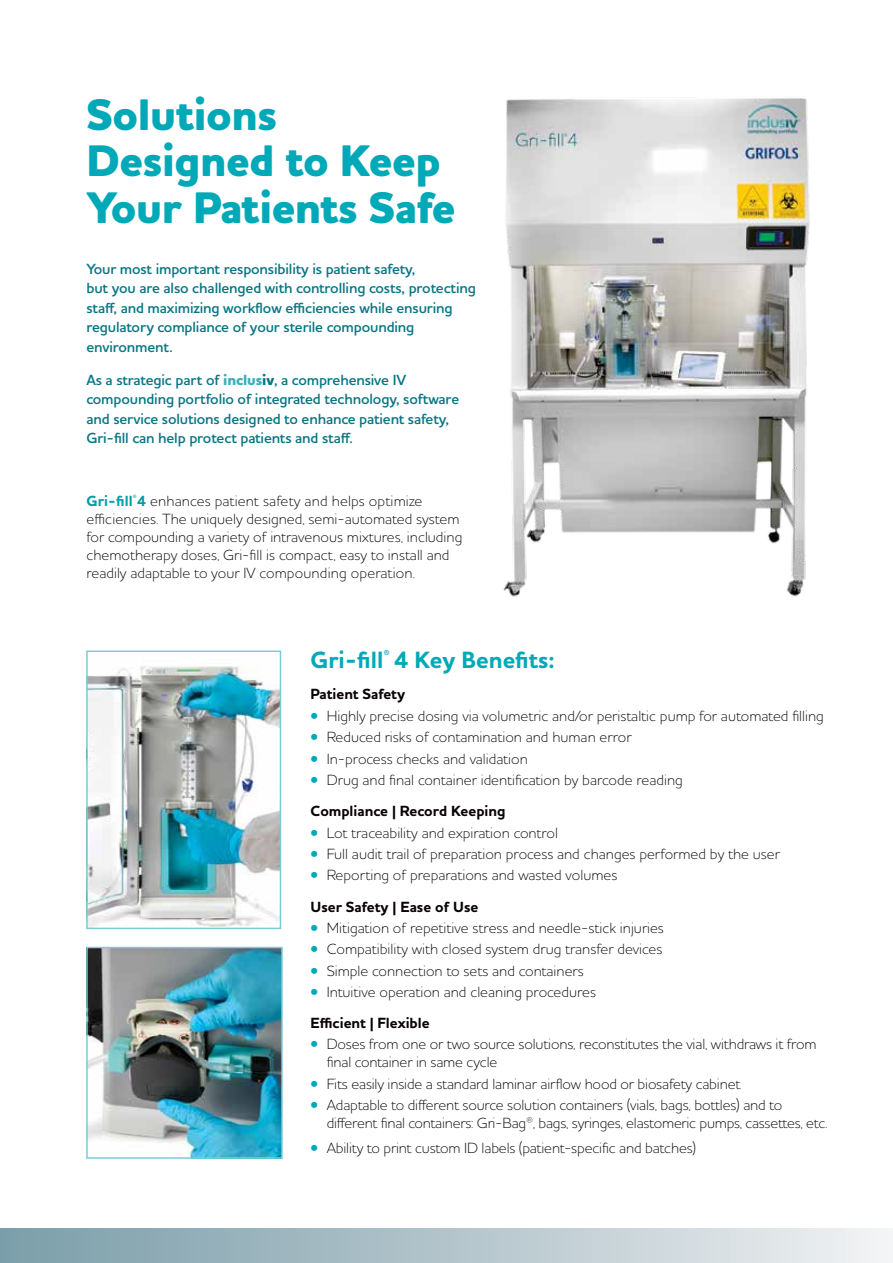
<style>
.page{position:relative;width:893px;height:1263px;background:#fff}
.page>*{position:absolute;margin:0;border:0;box-sizing:border-box;transform-origin:0 0}
.t1{font:800 45px/46.5px "Houschka Pro";letter-spacing:-.01em;color:#00a9b7}
.t2{font:700 24px "Houschka Pro";color:#00a9b7}
.t3{font:300 15px/18px "Houschka Pro";color:#090304}
.t4{font:600 15px/19.5px "Houschka Pro";letter-spacing:-.01em;color:#087683}
.t5{font:700 15px "Houschka Pro";color:#090304}
.s1{font-weight:800;color:#37b0ba}
.s2{font-weight:800}
.s3{font-weight:700;color:#059ca9}
.s4{color:#00a9b7}
.s5{font-weight:700}
</style>
<div class="page">
<img style="left:503px;top:97px;width:307px;height:500px">
<img style="left:88px;top:666px;width:191px;height:261px">
<div style="left:86px;top:650px;width:195px;height:279px;border:1px solid #7bccd5"></div>
<img style="left:88px;top:949px;width:193px;height:208px">
<div style="left:86px;top:947px;width:197px;height:212px;border:1px solid #7bccd5"></div>
<div style="left:0;top:1229px;width:893px;height:34px;background:linear-gradient(to right,#799ca8,#f0f0f2)"></div>
<h1 class="t1" style="left:86px;top:93px;width:371px">Solutions<br>Designed to Keep<br>Your Patients Safe</h1>
<p class="t4" style="left:86px;top:259px;width:391px">Your most important responsibility is patient safety,<br>but you are also challenged with controlling costs, protecting staff, and maximizing workflow efficiencies while ensuring regulatory compliance of your sterile compounding environment.</p>
<p class="t4" style="left:86px;top:370px;width:374px">As a strategic part of <span class="s1">inclus</span><span class="s2">iv</span>, a comprehensive IV compounding portfolio of integrated technology, software and service solutions designed to enhance patient safety, Gri-fill can help protect patients and staff.</p>
<p class="t3" style="left:86px;top:492px;width:377px"><span class="s3">Gri-fill</span><sup>®</sup><span class="s3">4</span> enhances patient safety and helps optimize efficiencies. The uniquely designed, semi-automated system for compounding a variety of intravenous mixtures, including chemotherapy doses, Gri-fill is compact, easy to install and readily adaptable to your IV compounding operation.</p>
<h2 class="t2" style="left:310px;top:644px;width:246px">Gri-fill<sup>®</sup> 4 Key Benefits:</h2>
<p class="t5" style="left:310px;top:684px;width:96px">Patient Safety</p>
<p class="t3" style="left:310px;top:706px;width:515px"><span class="s4">•</span> Highly precise dosing via volumetric and/or peristaltic pump for automated filling</p>
<p class="t3" style="left:310px;top:728px;width:323px"><span class="s4">•</span> Reduced risks of contamination and human error</p>
<p class="t3" style="left:310px;top:749px;width:219px"><span class="s4">•</span> In-process checks and validation</p>
<p class="t3" style="left:310px;top:764px;width:374px;line-height:31.2px"><span class="s4">•</span> Drug and final container identification by barcode reading<br><span class="s5">Compliance | Record Keeping</span></p>
<p class="t3" style="left:310px;top:823px;width:249px"><span class="s4">•</span> Lot traceability and expiration control</p>
<p class="t3" style="left:310px;top:844px;width:471px"><span class="s4">•</span> Full audit trail of preparation process and changes performed by the user</p>
<p class="t3" style="left:310px;top:859px;width:308px;line-height:31.2px"><span class="s4">•</span> Reporting of preparations and wasted volumes<br><span class="s5">User Safety | Ease of Use</span></p>
<p class="t3" style="left:310px;top:918px;width:355px"><span class="s4">•</span> Mitigation of repetitive stress and needle-stick injuries</p>
<p class="t3" style="left:310px;top:940px;width:353px"><span class="s4">•</span> Compatibility with closed system drug transfer devices</p>
<p class="t3" style="left:310px;top:961px;width:275px"><span class="s4">•</span> Simple connection to sets and containers</p>
<p class="t3" style="left:310px;top:976px;width:287px;line-height:30.8px"><span class="s4">•</span> Intuitive operation and cleaning procedures<br><span class="s5">Efficient | Flexible</span></p>
<p class="t3" style="left:327px;top:1035px;width:491px;text-indent:-16px"><span class="s4">•</span> Doses from one or two source solutions, reconstitutes the vial, withdraws it from final container in same cycle</p>
<p class="t3" style="left:310px;top:1074px;width:431px"><span class="s4">•</span> Fits easily inside a standard laminar airflow hood or biosafety cabinet</p>
<p class="t3" style="left:327px;top:1096px;width:502px;text-indent:-16px"><span class="s4">•</span> Adaptable to different source solution containers (vials, bags, bottles) and to different final containers: Gri-Bag®, bags, syringes, elastomeric pumps, cassettes, etc.</p>
<p class="t3" style="left:310px;top:1138px;width:387px"><span class="s4">•</span> Ability to print custom ID labels (patient-specific and batches)</p>
</div>
